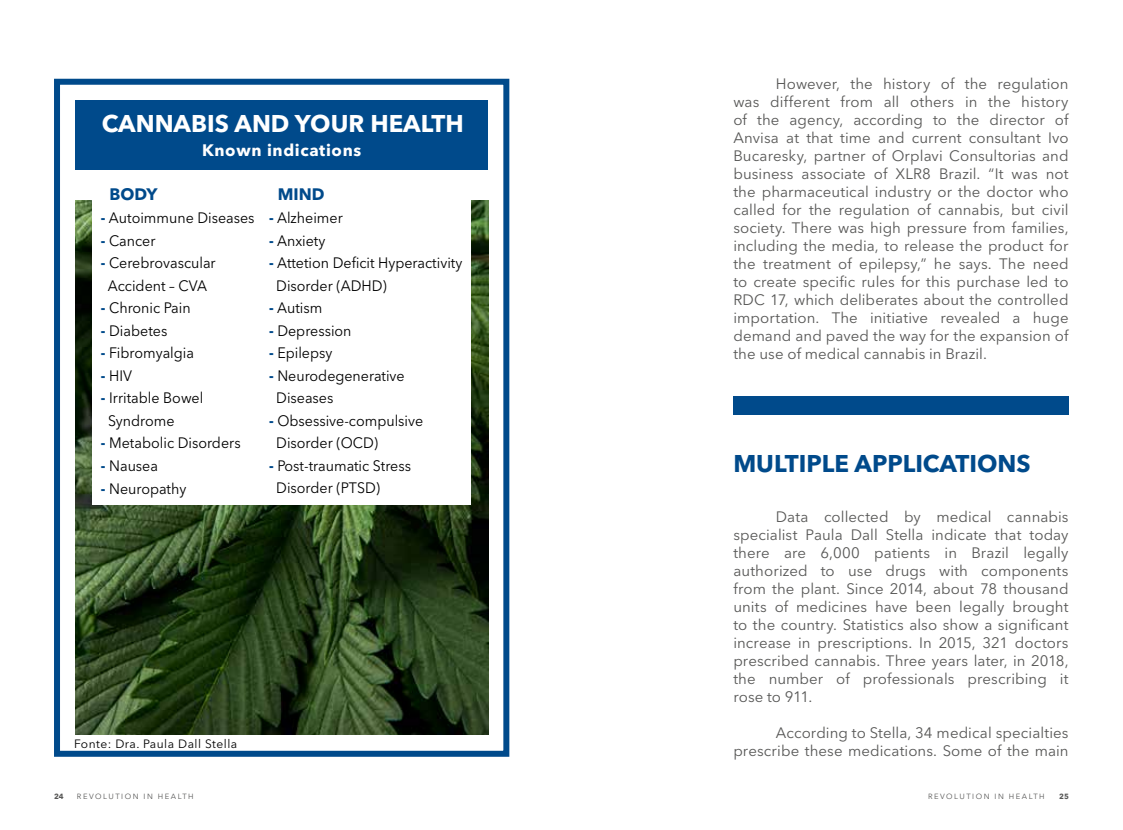
<style>
.page{position:relative;width:1123px;height:830px;background:#fff}
.page>*{position:absolute;margin:0;border:0;box-sizing:border-box;transform-origin:0 0}
.t1{font:700 24px "Avenir Next LT Pro";color:#fff}
.t2{font:700 24px "Avenir Next LT Pro";color:#004a8b}
.t3{font:700 16.5px "Avenir Next LT Pro";letter-spacing:.04em;color:#fff}
.t4{font:700 16.5px "Avenir Next LT Pro";color:#004a8b}
.t5{font:15px/18px "Avenir Next LT Pro";letter-spacing:.005em;color:#575756;text-align:justify}
.t6{font:15px/22.5px "Avenir Next LT Pro";color:#000;scale:.95 1}
.t7{font:12px "Avenir Next LT Pro";letter-spacing:.04em;color:#000}
.t8{font:7.5px "Avenir Next LT Pro";letter-spacing:.2em;color:#575756}
.t9{font:700 7.5px "Avenir Next LT Pro";color:#575756}
.s1{font-weight:700;color:#004a8b}
</style>
<div class="page">
<div style="left:54px;top:79px;width:455px;height:677px;background:#fff;border:6px solid #004a8b"></div>
<img style="left:75px;top:200px;width:413px;height:534px">
<div style="left:75px;top:101px;width:413px;height:69px;background:#004a8b"></div>
<div style="left:92px;top:174px;width:379px;height:330px;background:#fff"></div>
<div style="left:733px;top:397px;width:336px;height:18px;background:#004a8b"></div>
<h1 class="t1" style="left:102px;top:109px;width:363px">CANNABIS AND YOUR HEALTH</h1>
<p class="t3" style="left:202px;top:140px;width:161px">Known indications</p>
<p class="t4" style="left:109px;top:184px;width:50px">BODY</p>
<p class="t6" style="left:101px;top:206px;width:163px"><span class="s1">-</span> Autoimmune Diseases</p>
<p class="t6" style="left:101px;top:229px;width:59px"><span class="s1">-</span> Cancer</p>
<p class="t6" style="left:101px;top:251px;width:122px;text-align:center"><span class="s1">-</span> Cerebrovascular<br>Accident – CVA</p>
<p class="t6" style="left:101px;top:296px;width:96px"><span class="s1">-</span> Chronic Pain</p>
<p class="t6" style="left:101px;top:319px;width:71px"><span class="s1">-</span> Diabetes</p>
<p class="t6" style="left:101px;top:341px;width:99px"><span class="s1">-</span> Fibromyalgia</p>
<p class="t6" style="left:101px;top:364px;width:34px"><span class="s1">-</span> HIV</p>
<p class="t6" style="left:108px;top:386px;width:102px;text-indent:-7px"><span class="s1">-</span> Irritable Bowel<br>Syndrome</p>
<p class="t6" style="left:101px;top:431px;width:149px"><span class="s1">-</span> Metabolic Disorders</p>
<p class="t6" style="left:101px;top:454px;width:61px"><span class="s1">-</span> Nausea</p>
<p class="t6" style="left:101px;top:476px;width:91px"><span class="s1">-</span> Neuropathy</p>
<p class="t4" style="left:278px;top:184px;width:48px">MIND</p>
<p class="t6" style="left:269px;top:206px;width:79px"><span class="s1">-</span> Alzheimer</p>
<p class="t6" style="left:269px;top:229px;width:61px"><span class="s1">-</span> Anxiety</p>
<p class="t6" style="left:276px;top:251px;width:197px;text-indent:-7px"><span class="s1">-</span> Attetion Deficit Hyperactivity<br>Disorder (ADHD)</p>
<p class="t6" style="left:269px;top:296px;width:57px"><span class="s1">-</span> Autism</p>
<p class="t6" style="left:269px;top:319px;width:88px"><span class="s1">-</span> Depression</p>
<p class="t6" style="left:269px;top:341px;width:68px"><span class="s1">-</span> Epilepsy</p>
<p class="t6" style="left:276px;top:364px;width:137px;text-indent:-7px"><span class="s1">-</span> Neurodegenerative<br>Diseases</p>
<p class="t6" style="left:276px;top:409px;width:156px;text-indent:-7px"><span class="s1">-</span> Obsessive-compulsive<br>Disorder (OCD)</p>
<p class="t6" style="left:276px;top:454px;width:143px;text-indent:-7px"><span class="s1">-</span> Post-traumatic Stress<br>Disorder (PTSD)</p>
<p class="t7" style="left:74px;top:736px;width:165px">Fonte: Dra. Paula Dall Stella</p>
<p class="t5" style="left:733px;top:75px;width:337px;text-indent:43px">However, the history of the regulation was different from all others in the history of the agency, according to the director of Anvisa at that time and current consultant Ivo Bucaresky, partner of Orplavi Consultorias and business associate of XLR8 Brazil. “It was not the pharmaceutical industry or the doctor who called for the regulation of cannabis, but civil society. There was high pressure from families, including the media, to release the product for the treatment of epilepsy,” he says. The need to create specific rules for this purchase led to RDC 17, which deliberates about the controlled importation. The initiative revealed a huge demand and paved the way for the expansion of the use of medical cannabis in Brazil.</p>
<h1 class="t2" style="left:733px;top:448px;width:299px">MULTIPLE APPLICATIONS</h1>
<p class="t5" style="left:733px;top:507px;width:337px;text-indent:43px">Data collected by medical cannabis specialist Paula Dall Stella indicate that today there are 6,000 patients in Brazil legally authorized to use drugs with components from the plant. Since 2014, about 78 thousand units of medicines have been legally brought to the country. Statistics also show a significant increase in prescriptions. In 2015, 321 doctors prescribed cannabis. Three years later, in 2018, the number of professionals prescribing it rose to 911.</p>
<p class="t5" style="left:733px;top:723px;width:337px;text-align:right">According to Stella, 34 medical specialties prescribe these medications. Some of the main</p>
<p class="t9" style="left:54px;top:790px;width:11px">24</p>
<p class="t8" style="left:77px;top:791px;width:118px">REVOLUTION IN HEALTH</p>
<p class="t8" style="left:928px;top:791px;width:118px">REVOLUTION IN HEALTH</p>
<p class="t9" style="left:1059px;top:790px;width:11px">25</p>
</div>
